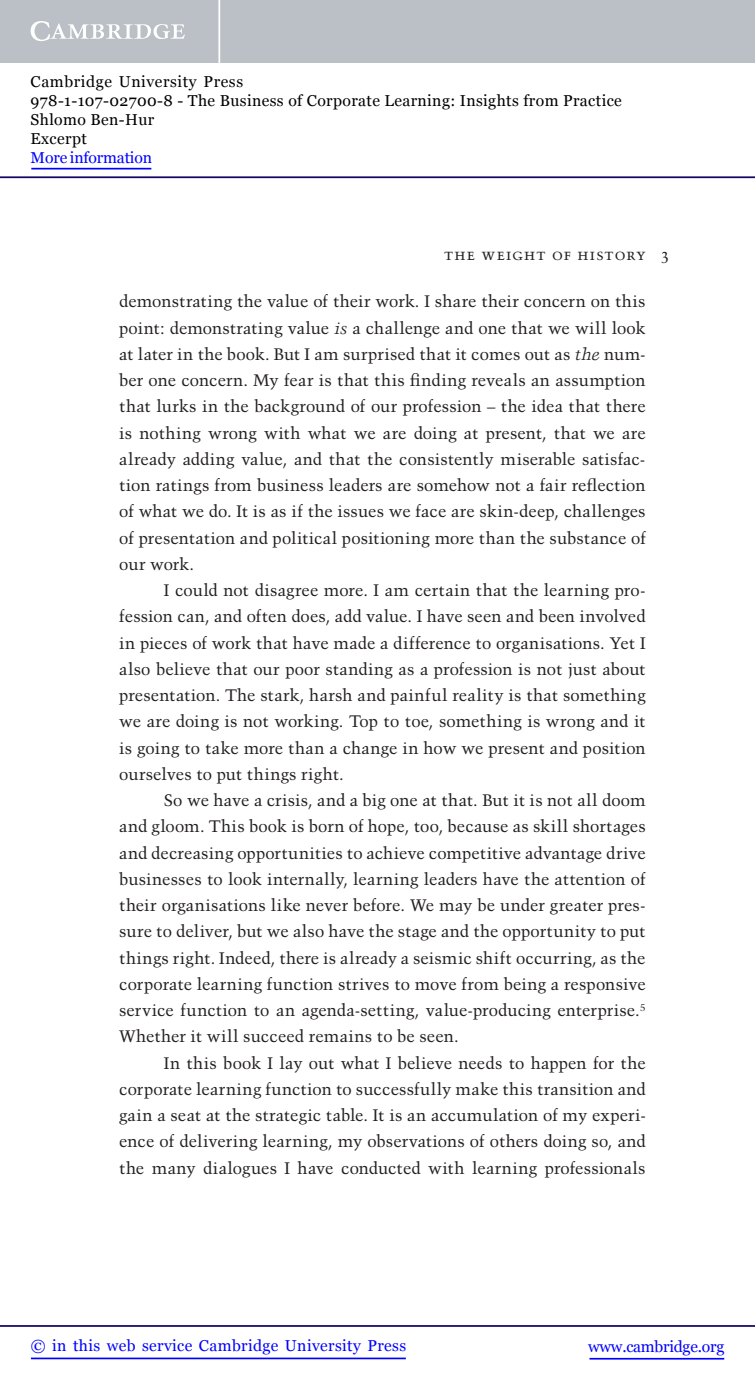
<style>
.page{position:relative;width:755px;height:1385px;background:#fff}
.page>*{position:absolute;margin:0;border:0;box-sizing:border-box;transform-origin:0 0}
.t1{font:16.62px/26.2px "Trump Mediaeval LT Std";letter-spacing:.005em;color:#231f20;text-align:justify}
.t2{font:16.62px "Trump Mediaeval LT Std";letter-spacing:.055em;color:#231f20}
.t3{font:15.75px/18.9px "Georgia";letter-spacing:.025em;color:#000}
.t4{font:15.75px "Georgia";letter-spacing:.025em;color:#00f}
.t5{font:15.75px "Georgia";letter-spacing:-.015em;color:#00f}
.t6{font:15.75px "Georgia";letter-spacing:-.01em;color:#00f}
.s1{font-style:italic}
</style>
<div class="page">
<hr style="left:589px;top:1358px;width:134px;height:1px;background:#00f">
<hr style="left:0;top:1325px;width:754px;height:2px;background:#150666">
<hr style="left:31px;top:1357px;width:374px;height:2px;background:#00f">
<div style="left:0;top:0;width:754px;height:63px;background:#bac0c6"></div>
<svg style="left:31px;top:21px;width:154px;height:20px"></svg>
<hr style="left:218px;top:0;width:2px;height:63px;background:#fff">
<hr style="left:0;top:176px;width:754px;height:2px;background:#150666">
<hr style="left:31px;top:168px;width:120px;height:1px;background:#00f">
<p class="t3" style="left:31px;top:73px;width:592px">Cambridge University Press<br>978-1-107-02700-8 - The Business of Corporate Learning: Insights from Practice Shlomo Ben-Hur<br>Excerpt</p>
<p class="t6" style="left:31px;top:148px;width:123px">More information</p>
<p class="t2" style="left:444px;top:247px;width:227px">THE WEIGHT OF HISTORY 3</p>
<p class="t1" style="left:119px;top:289px;width:528px">demonstrating the value of their work. I share their concern on this point: demonstrating value <span class="s1">is</span> a challenge and one that we will look at later in the book. But I am surprised that it comes out as <span class="s1">the</span> num&shy;ber one concern. My fear is that this finding reveals an assumption that lurks in the background of our profession – the idea that there is nothing wrong with what we are doing at present, that we are already adding value, and that the consistently miserable satisfac&shy;tion ratings from business leaders are somehow not a fair reflection of what we do. It is as if the issues we face are skin-deep, challenges of presentation and political positioning more than the substance of our work.</p>
<p class="t1" style="left:119px;top:578px;width:527px;text-indent:45px">I could not disagree more. I am certain that the learning pro&shy;fession can, and often does, add value. I have seen and been involved in pieces of work that have made a difference to organisations. Yet I also believe that our poor standing as a profession is not just about presentation. The stark, harsh and painful reality is that something we are doing is not working. Top to toe, something is wrong and it is going to take more than a change in how we present and position ourselves to put things right.</p>
<p class="t1" style="left:119px;top:788px;width:527px;text-indent:45px">So we have a crisis, and a big one at that. But it is not all doom and gloom. This book is born of hope, too, because as skill shortages and decreasing opportunities to achieve competitive advantage drive businesses to look internally, learning leaders have the attention of their organisations like never before. We may be under greater pres&shy;sure to deliver, but we also have the stage and the opportunity to put things right. Indeed, there is already a seismic shift occurring, as the corporate learning function strives to move from being a responsive service function to an agenda-setting, value-producing enterprise. <sup>5<br></sup>Whether it will succeed remains to be seen.</p>
<p class="t1" style="left:119px;top:1051px;width:527px;text-indent:45px">In this book I lay out what I believe needs to happen for the corporate learning function to successfully make this transition and gain a seat at the strategic table. It is an accumulation of my experi&shy;ence of delivering learning, my observations of others doing so, and the many dialogues I have conducted with learning professionals</p>
<p class="t4" style="left:31px;top:1336px;width:376px">© in this web service Cambridge University Press</p>
<p class="t5" style="left:587px;top:1336px;width:137px">www.cambridge.org</p>
</div>
